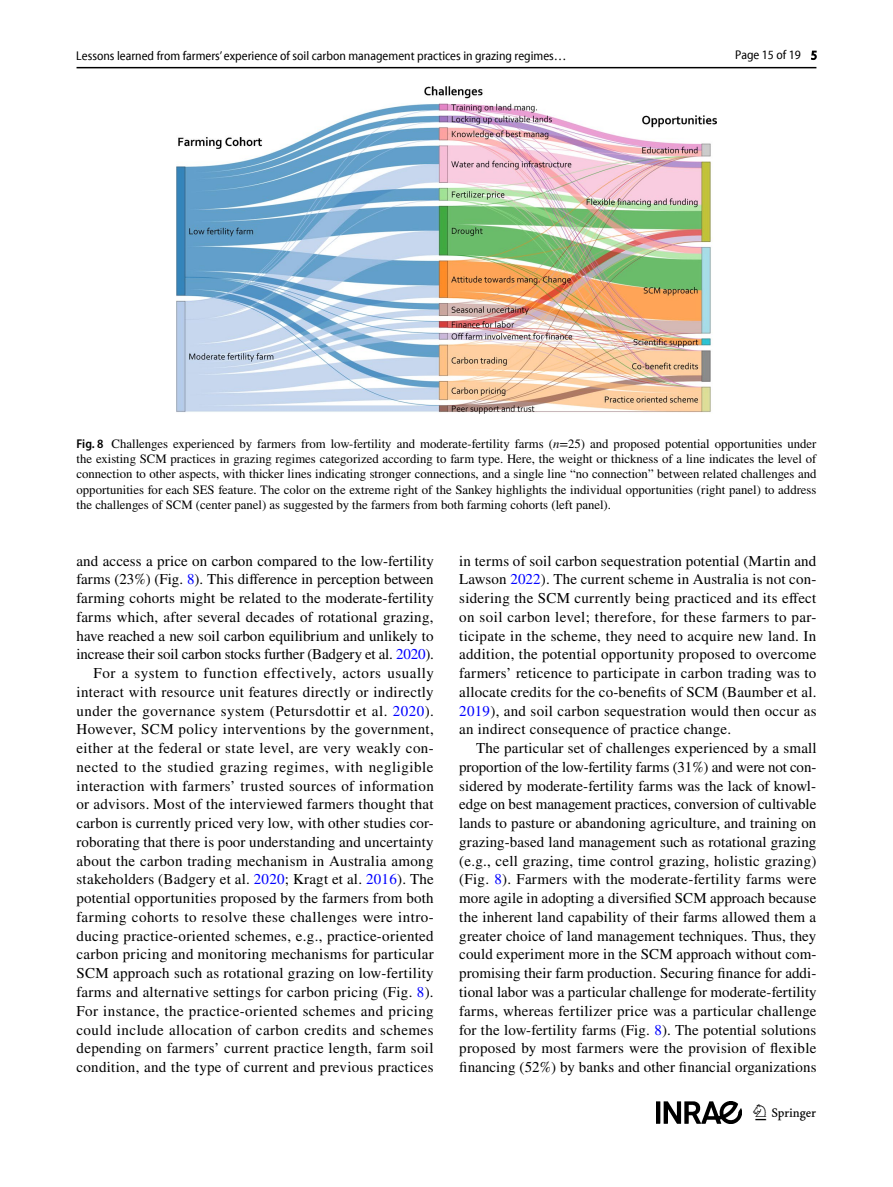
<style>
.page{position:relative;width:893px;height:1187px;background:#fff}
.page>*{position:absolute;margin:0;border:0;box-sizing:border-box;transform-origin:0 0}
.t1{font:22.5px "Springnew Regular 3";color:#000}
.t2{font:15px/18.8px "STIX";letter-spacing:.02em;color:#000;text-align:justify}
.t3{font:12.75px/15px "STIX";color:#000;text-align:justify}
.t4{font:semi-condensed 12.75px "Myriad Pro Unic";color:#000}
.s1{font-family:"Myriad Pro";font-weight:600;font-stretch:semi-condensed}
.s2{font-style:italic}
.s3{color:#00f}
</style>
<div class="page">
<hr style="left:77px;top:67px;width:739px;height:1px;background:#000">
<img style="left:656px;top:1101px;width:85px;height:22px">
<img style="left:176px;top:87px;width:540px;height:326px">
<p class="t4" style="left:76px;top:51px;width:492px">Lessons learned from farmers’ experience of soil carbon management practices in grazing regimes…</p>
<p class="t4" style="left:735px;top:50px;width:83px">Page 15 of 19 5</p>
<p class="t3" style="left:77px;top:437px;width:741px"><span class="s1">Fig. 8</span> Challenges experienced by farmers from low-fertility and moderate-fertility farms (<span class="s2">n</span>=25) and proposed potential opportunities under the existing SCM practices in grazing regimes categorized according to farm type. Here, the weight or thickness of a line indicates the level of connection to other aspects, with thicker lines indicating stronger connections, and a single line “no connection” between related challenges and opportunities for each SES feature. The color on the extreme right of the Sankey highlights the individual opportunities (right panel) to address the challenges of SCM (center panel) as suggested by the farmers from both farming cohorts (left panel).</p>
<p class="t2" style="left:77px;top:552px;width:359px;text-align:right">and access a price on carbon compared to the low-fertility farms (23%) (Fig. <span class="s3">8</span>). This difference in perception between farming cohorts might be related to the moderate-fertility farms which, after several decades of rotational grazing, have reached a new soil carbon equilibrium and unlikely to increase their soil carbon stocks further (Badgery et al. <span class="s3">2020</span>).<br>For a system to function effectively, actors usually interact with resource unit features directly or indirectly under the governance system (Petursdottir et al. <span class="s3">2020</span>).<br>However, SCM policy interventions by the government, either at the federal or state level, are very weakly con&shy;nected to the studied grazing regimes, with negligible interaction with farmers’ trusted sources of information or advisors. Most of the interviewed farmers thought that carbon is currently priced very low, with other studies cor&shy;roborating that there is poor understanding and uncertainty about the carbon trading mechanism in Australia among stakeholders (Badgery et al. <span class="s3">2020</span>; Kragt et al. <span class="s3">2016</span>). The potential opportunities proposed by the farmers from both farming cohorts to resolve these challenges were intro&shy;ducing practice-oriented schemes, e.g., practice-oriented carbon pricing and monitoring mechanisms for particular SCM approach such as rotational grazing on low-fertility farms and alternative settings for carbon pricing (Fig. <span class="s3">8</span>).<br>For instance, the practice-oriented schemes and pricing could include allocation of carbon credits and schemes depending on farmers’ current practice length, farm soil condition, and the type of current and previous practices</p>
<p class="t2" style="left:459px;top:552px;width:359px">in terms of soil carbon sequestration potential (Martin and Lawson <span class="s3">2022</span>). The current scheme in Australia is not con&shy;sidering the SCM currently being practiced and its effect on soil carbon level; therefore, for these farmers to par&shy;ticipate in the scheme, they need to acquire new land. In addition, the potential opportunity proposed to overcome farmers’ reticence to participate in carbon trading was to allocate credits for the co-benefits of SCM (Baumber et al.<br><span class="s3">2019</span>), and soil carbon sequestration would then occur as an indirect consequence of practice change.</p>
<p class="t2" style="left:459px;top:739px;width:359px;text-indent:17px">The particular set of challenges experienced by a small proportion of the low-fertility farms (31%) and were not con&shy;sidered by moderate-fertility farms was the lack of knowl&shy;edge on best management practices, conversion of cultivable lands to pasture or abandoning agriculture, and training on grazing-based land management such as rotational grazing (e.g., cell grazing, time control grazing, holistic grazing) (Fig. <span class="s3">8</span>). Farmers with the moderate-fertility farms were more agile in adopting a diversified SCM approach because the inherent land capability of their farms allowed them a greater choice of land management techniques. Thus, they could experiment more in the SCM approach without com&shy;promising their farm production. Securing finance for addi&shy;tional labor was a particular challenge for moderate-fertility farms, whereas fertilizer price was a particular challenge for the low-fertility farms (Fig. <span class="s3">8</span>). The potential solutions proposed by most farmers were the provision of flexible financing (52%) by banks and other financial organizations</p>
<h1 class="t1" style="left:755px;top:1104px;width:62px">1 3</h1>
</div>
